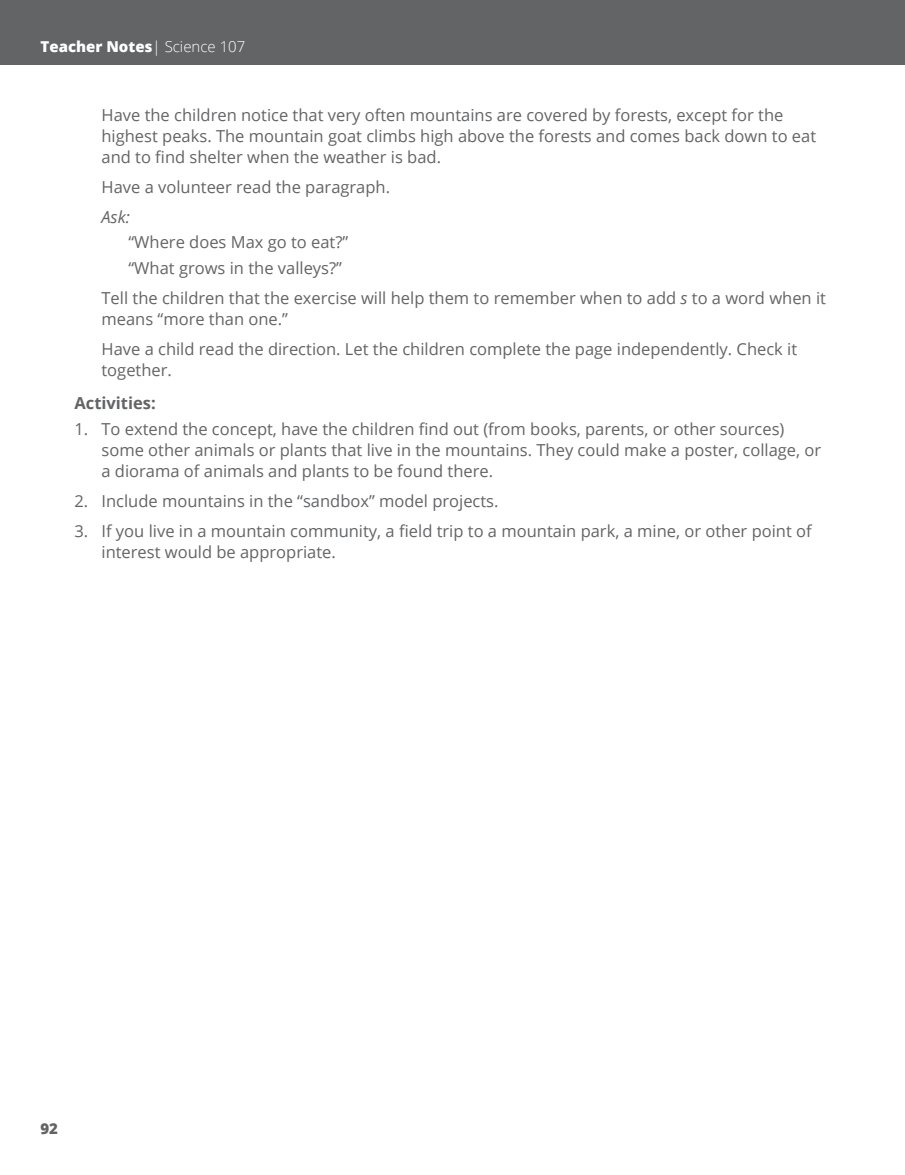
<style>
.page{position:relative;width:905px;height:1175px;background:#fff}
.page>*{position:absolute;margin:0;border:0;box-sizing:border-box;transform-origin:0 0}
.t1{font:16.5px/21px "Open Sans";color:#636466}
.t2{font:700 16.5px "Open Sans";color:#636466}
.t3{font:italic 16.5px "Open Sans";color:#636466}
.t4{font:800 15px "Open Sans";color:#fff}
.t5{font:800 15px "Open Sans";color:#636466}
.s1{font-weight:300}
.s2{font-style:italic}
</style>
<div class="page">
<div style="left:0;top:0;width:904px;height:64px;background:#636466"></div>
<p class="t4" style="left:40px;top:35px;width:206px">Teacher Notes<span class="s1">| Science 107</span></p>
<p class="t1" style="left:101px;top:104px;width:716px">Have the children notice that very often mountains are covered by forests, except for the highest peaks. The mountain goat climbs high above the forests and comes back down to eat and to find shelter when the weather is bad.</p>
<p class="t1" style="left:101px;top:176px;width:290px">Have a volunteer read the paragraph.</p>
<p class="t3" style="left:101px;top:205px;width:30px">Ask:</p>
<p class="t1" style="left:128px;top:229px;width:221px;line-height:25.5px">“Where does Max go to eat?” “What grows in the valleys?”</p>
<p class="t1" style="left:101px;top:287px;width:726px">Tell the children that the exercise will help them to remember when to add <span class="s2">s</span> to a word when it means “more than one.”</p>
<p class="t1" style="left:101px;top:338px;width:697px">Have a child read the direction. Let the children complete the page independently. Check it together.</p>
<p class="t2" style="left:74px;top:391px;width:83px">Activities:</p>
<p class="t1" style="left:101px;top:418px;width:721px;text-indent:-27px">1. To extend the concept, have the children find out (from books, parents, or other sources) some other animals or plants that live in the mountains. They could make a poster, collage, or a diorama of animals and plants to be found there.</p>
<p class="t1" style="left:74px;top:490px;width:425px">2. Include mountains in the “sandbox” model projects.</p>
<p class="t1" style="left:101px;top:520px;width:711px;text-indent:-27px">3. If you live in a mountain community, a field trip to a mountain park, a mine, or other point of interest would be appropriate.</p>
<p class="t5" style="left:40px;top:1117px;width:19px">92</p>
</div>
